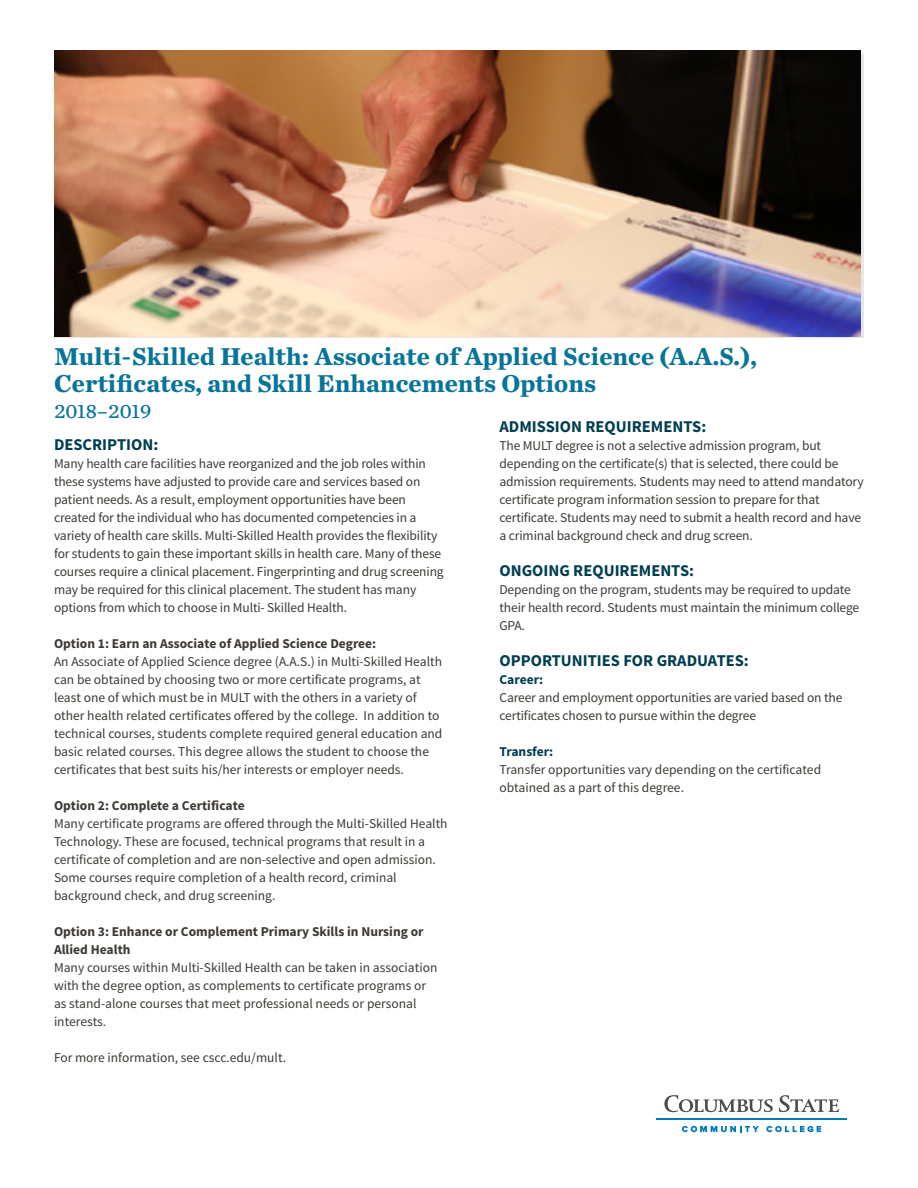
<style>
.page{position:relative;width:918px;height:1188px;background:#fff}
.page>*{position:absolute;margin:0;border:0;box-sizing:border-box;transform-origin:0 0}
.t1{font:700 25.5px/27px "Chronicle Text G3";color:#08749a}
.degree_type{font:21px "Chronicle Text G3";color:#08749a}
.body{font:700 16.5px "Source Sans Pro";color:#013e51}
.sub1{font:700 16.5px "Source Sans Pro";color:#013e51}
.body-2{font:13.5px/18px "Source Sans Pro";letter-spacing:-.01em;color:#3d3934}
.body-3{font:700 13.5px/18px "Source Sans Pro";color:#3d3934}
.s1{font-weight:700;color:#013e51}
</style>
<div class="page">
<svg style="left:664px;top:1095px;width:109px;height:17px"></svg>
<svg style="left:779px;top:1095px;width:60px;height:17px"></svg>
<svg style="left:682px;top:1126px;width:77px;height:6px"></svg>
<svg style="left:766px;top:1126px;width:55px;height:6px"></svg>
<hr style="left:656px;top:1118px;width:191px;height:2px;background:#007cb6">
<img style="left:54px;top:51px;width:806px;height:285px">
<p class="t1" style="left:54px;top:342px;width:705px">Multi-Skilled Health: Associate of Applied Science (A.A.S.),<br>Certificates, and Skill Enhancements Options</p>
<p class="degree_type" style="left:54px;top:395px;width:99px">2018–2019</p>
<p class="body" style="left:500px;top:416px;width:208px">ADMISSION REQUIREMENTS:</p>
<p class="body-2" style="left:500px;top:437px;width:366px">The MULT degree is not a selective admission program, but depending on the certificate(s) that is selected, there could be admission requirements. Students may need to attend mandatory certificate program information session to prepare for that certificate. Students may need to submit a health record and have a criminal background check and drug screen.</p>
<p class="body" style="left:500px;top:560px;width:196px">ONGOING REQUIREMENTS:</p>
<p class="body-2" style="left:500px;top:581px;width:361px">Depending on the program, students may be required to update their health record. Students must maintain the minimum college<br>GPA.</p>
<p class="body" style="left:500px;top:650px;width:251px">OPPORTUNITIES FOR GRADUATES:</p>
<p class="body-2" style="left:500px;top:671px;width:344px"><span class="s1">Career:<br></span>Career and employment opportunities are varied based on the certificates chosen to pursue within the degree</p>
<p class="body-2" style="left:500px;top:743px;width:323px"><span class="s1">Transfer:<br></span>Transfer opportunities vary depending on the certificated obtained as a part of this degree.</p>
<p class="sub1" style="left:54px;top:434px;width:106px">DESCRIPTION:</p>
<p class="body-2" style="left:54px;top:455px;width:391px">Many health care facilities have reorganized and the job roles within these systems have adjusted to provide care and services based on patient needs. As a result, employment opportunities have been created for the individual who has documented competencies in a variety of health care skills. Multi-Skilled Health provides the flexibility for students to gain these important skills in health care. Many of these courses require a clinical placement. Fingerprinting and drug screening may be required for this clinical placement. The student has many options from which to choose in Multi- Skilled Health.</p>
<p class="body-3" style="left:54px;top:635px;width:324px">Option 1: Earn an Associate of Applied Science Degree:</p>
<p class="body-2" style="left:54px;top:653px;width:390px">An Associate of Applied Science degree (A.A.S.) in Multi-Skilled Health can be obtained by choosing two or more certificate programs, at least one of which must be in MULT with the others in a variety of other health related certificates offered by the college. In addition to technical courses, students complete required general education and basic related courses. This degree allows the student to choose the certificates that best suits his/her interests or employer needs.</p>
<p class="body-3" style="left:54px;top:797px;width:192px">Option 2: Complete a Certificate</p>
<p class="body-2" style="left:54px;top:815px;width:395px">Many certificate programs are offered through the Multi-Skilled Health Technology. These are focused, technical programs that result in a certificate of completion and are non-selective and open admission.<br>Some courses require completion of a health record, criminal background check, and drug screening.</p>
<p class="body-3" style="left:54px;top:923px;width:371px">Option 3: Enhance or Complement Primary Skills in Nursing or<br>Allied Health</p>
<p class="body-2" style="left:54px;top:959px;width:385px">Many courses within Multi-Skilled Health can be taken in association with the degree option, as complements to certificate programs or as stand-alone courses that meet professional needs or personal interests.</p>
<p class="body-2" style="left:54px;top:1049px;width:234px">For more information, see cscc.edu/mult.</p>
</div>
